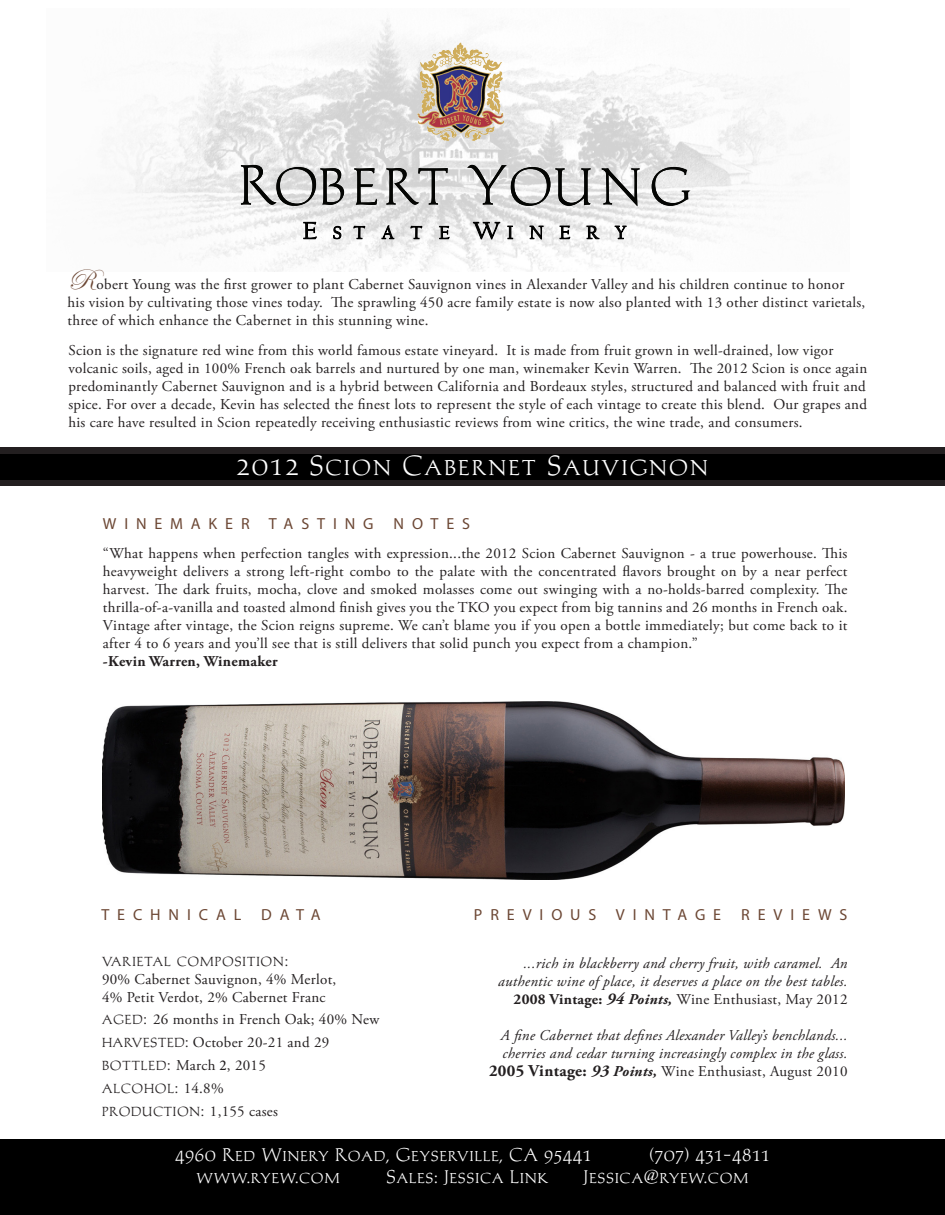
<style>
.page{position:relative;width:945px;height:1215px;background:#fff}
.page>*{position:absolute;margin:0;border:0;box-sizing:border-box;transform-origin:0 0}
.t1{font:27px "Michelangelo BQ";letter-spacing:.1em;color:#fff}
.t2{font:22.5px "Myriad Arabic";letter-spacing:.35em;color:#6c4734}
.t3{font:18px "Michelangelo BQ";letter-spacing:.07em;color:#fff}
.t4{font:16.5px/22.8px "Michelangelo BQ";letter-spacing:.07em;color:#231f20}
.t5{font:15px/18px "Adobe Garamond Pro";letter-spacing:.02em;color:#231f20}
.t6{font:italic 15px/18px "Adobe Garamond Pro";letter-spacing:.02em;color:#231f20;text-align:right}
.t7{font:700 15px "Adobe Garamond Pro";letter-spacing:.02em;color:#231f20}
.s1{font-family:"Edwardian Script ITC";font-size:30px;color:#6c4734}
.s2{font-family:"Michelangelo BQ";font-size:16.5px}
.s3{font-family:"Minion Pro";font-weight:500}
.s4{font-family:"Adobe Garamond Pro";font-size:15px}
.s5{font-weight:700;font-style:normal}
.s6{font-weight:700;font-size:16.5px}
.s7{font-weight:700}
.s8{font-style:normal}
.s9{font-weight:700;font-style:italic;font-size:16.5px}
.s10{font-weight:700;font-style:italic}
</style>
<div class="page">
<div style="left:0;top:1139px;width:945px;height:76px;background:#000"></div>
<div style="left:0;top:448px;width:945px;height:38px;background:#231f20"></div>
<div style="left:0;top:454px;width:945px;height:26px;background:#000"></div>
<img style="left:102px;top:702px;width:742px;height:178px">
<img style="left:123px;top:18px;width:678px;height:254px">
<svg style="left:303px;top:222px;width:14px;height:17px"></svg>
<svg style="left:333px;top:226px;width:8px;height:13px"></svg>
<svg style="left:354px;top:226px;width:11px;height:13px"></svg>
<svg style="left:382px;top:225px;width:12px;height:14px"></svg>
<svg style="left:411px;top:226px;width:11px;height:13px"></svg>
<svg style="left:439px;top:226px;width:10px;height:13px"></svg>
<svg style="left:473px;top:222px;width:27px;height:17px"></svg>
<svg style="left:507px;top:226px;width:6px;height:13px"></svg>
<svg style="left:530px;top:226px;width:13px;height:14px"></svg>
<svg style="left:560px;top:226px;width:10px;height:13px"></svg>
<svg style="left:587px;top:226px;width:12px;height:13px"></svg>
<svg style="left:615px;top:226px;width:12px;height:13px"></svg>
<svg style="left:241px;top:165px;width:103px;height:41px;background:#a9a9a8"></svg>
<svg style="left:354px;top:168px;width:23px;height:37px"></svg>
<svg style="left:386px;top:168px;width:62px;height:37px;background:#a9a9a9"></svg>
<svg style="left:467px;top:165px;width:124px;height:41px"></svg>
<svg style="left:602px;top:168px;width:38px;height:39px"></svg>
<svg style="left:652px;top:167px;width:39px;height:39px"></svg>
<img style="left:418px;top:43px;width:85px;height:98px">
<p class="t5" style="left:68px;top:276px;width:799px"><span class="s1">R</span>obert Young was the first grower to plant Cabernet Sauvignon vines in Alexander Valley and his children continue to honor<br>his vision by cultivating those vines today. The sprawling 450 acre family estate is now also planted with 13 other distinct varietals, three of which enhance the Cabernet in this stunning wine.</p>
<p class="t5" style="left:68px;top:342px;width:800px">Scion is the signature red wine from this world famous estate vineyard. It is made from fruit grown in well-drained, low vigor volcanic soils, aged in 100% French oak barrels and nurtured by one man, winemaker Kevin Warren. The 2012 Scion is once again predominantly Cabernet Sauvignon and is a hybrid between California and Bordeaux styles, structured and balanced with fruit and spice. For over a decade, Kevin has selected the finest lots to represent the style of each vintage to create this blend. Our grapes and his care have resulted in Scion repeatedly receiving enthusiastic reviews from wine critics, the wine trade, and consumers.</p>
<p class="t1" style="left:236px;top:450px;width:473px">2012 Scion Cabernet Sauvignon</p>
<p class="t2" style="left:103px;top:508px;width:369px">WINEMAKER TASTING NOTES</p>
<p class="t5" style="left:103px;top:545px;width:746px;text-align:justify">“What happens when perfection tangles with expression...the 2012 Scion Cabernet Sauvignon - a true powerhouse. This heavyweight delivers a strong left-right combo to the palate with the concentrated flavors brought on by a near perfect harvest. The dark fruits, mocha, clove and smoked molasses come out swinging with a no-holds-barred complexity. The thrilla-of-a-vanilla and toasted almond finish gives you the TKO you expect from big tannins and 26 months in French oak.<br>Vintage after vintage, the Scion reigns supreme. We can’t blame you if you open a bottle immediately; but come back to it after 4 to 6 years and you’ll see that is still delivers that solid punch you expect from a champion.”</p>
<p class="t7" style="left:103px;top:653px;width:176px">-Kevin Warren, Winemaker</p>
<p class="t2" style="left:101px;top:900px;width:221px">TECHNICAL DATA</p>
<p class="t4" style="left:102px;top:948px;width:187px">varietal composition:</p>
<p class="t5" style="left:102px;top:970px;width:236px">90% Cabernet Sauvignon, 4% Merlot,<br>4% Petit Verdot, 2% Cabernet Franc</p>
<p class="t5" style="left:102px;top:1011px;width:279px"><span class="s2">aged:</span> 26 months in French Oak; 40% New</p>
<p class="t5" style="left:102px;top:1034px;width:229px"><span class="s2">harvested:</span> October 20-21 and 29</p>
<p class="t5" style="left:102px;top:1057px;width:165px"><span class="s2">bottled:</span> March <span class="s3">2</span>, 2015</p>
<p class="t4" style="left:102px;top:1076px;width:178px">alcohol: <span class="s4">14.8% </span>production: <span class="s4">1,155 cases</span></p>
<p class="t3" style="left:176px;top:1145px;width:417px">4960 Red Winery Road, Geyserville, CA 95441</p>
<p class="t3" style="left:650px;top:1145px;width:121px">(707) 431-4811</p>
<p class="t3" style="left:197px;top:1166px;width:144px">www.ryew.com</p>
<p class="t3" style="left:387px;top:1166px;width:163px">Sales: Jessica Link</p>
<p class="t3" style="left:584px;top:1166px;width:166px">Jessica@ryew.com</p>
<p class="t2" style="left:474px;top:900px;width:375px">PREVIOUS VINTAGE REVIEWS</p>
<p class="t6" style="left:498px;top:954px;width:351px">...rich in blackberry and cherry fruit, with caramel. An authentic wine of place, it deserves a place on the best tables.<br><span class="s5">2008 Vintage:</span> <span class="s6">94</span> <span class="s7">Points,</span> <span class="s8">Wine Enthusiast, May 2012</span></p>
<p class="t6" style="left:501px;top:1026px;width:348px;text-align:left">A fine Cabernet that defines Alexander Valley’s benchlands... cherries and cedar turning increasingly complex in the glass.</p>
<p class="t5" style="left:489px;top:1062px;width:360px"><span class="s6">2005 Vintage:</span> <span class="s9">93</span> <span class="s10">Points,</span> Wine Enthusiast, August 2010</p>
</div>
